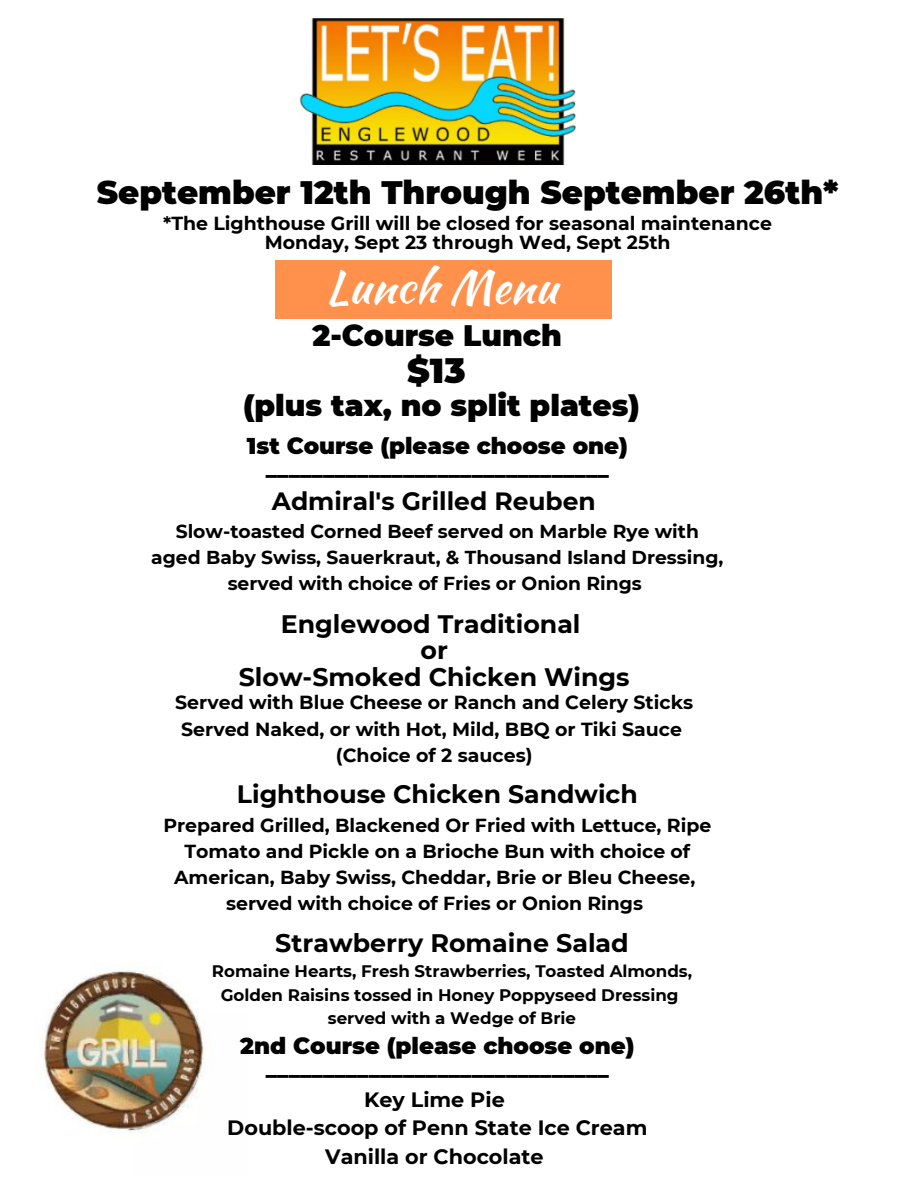
<style>
.page{position:relative;width:918px;height:1188px;background:#fff}
.page>*{position:absolute;margin:0;border:0;box-sizing:border-box;transform-origin:0 0}
.t1{font:45.45px "Kaushan Script";color:#fff}
.t2{font:900 34.5px "Montserrat";color:#000}
.t3{font:900 32.55px "Montserrat";color:#000}
.t4{font:900 29.55px "Montserrat";color:#000}
.t5{font:700 25.35px "Montserrat";color:#000}
.t6{font:700 25.2px/26.4px "Montserrat";color:#000;text-align:center}
.t7{font:700 24.9px "Montserrat";color:#000}
.t8{font:900 22.95px/21.6px "Montserrat";color:#000;text-align:center}
.t9{font:700 20.7px/28.8px "Montserrat";color:#000;text-align:center}
.t10{font:700 18.9px/26.2px "Montserrat";color:#000;text-align:center}
.t11{font:700 18.75px/26.1px "Montserrat";color:#000;text-align:center}
.t12{font:700 16.65px/23.2px "Montserrat";color:#000;text-align:center}
</style>
<div class="page">
<img style="left:299px;top:19px;width:277px;height:146px">
<img style="left:42px;top:970px;width:162px;height:162px">
<div style="left:275px;top:260px;width:337px;height:59px;background:#ff914d"></div>
<h3 class="t3" style="left:97px;top:173px;width:743px">September 12th Through September 26th*</h3>
<p class="t10" style="left:163px;top:213px;width:610px;line-height:19.5px">*The Lighthouse Grill will be closed for seasonal maintenance<br>Monday, Sept 23 through Wed, Sept 25th</p>
<h1 class="t1" style="left:326px;top:254px;width:233px">Lunch Menu</h1>
<h3 class="t4" style="left:312px;top:318px;width:251px">2-Course Lunch</h3>
<h2 class="t2" style="left:407px;top:349px;width:60px">$13</h2>
<h3 class="t4" style="left:243px;top:387px;width:398px">(plus tax, no split plates)</h3>
<p class="t8" style="left:247px;top:435px;width:383px">1st Course (please choose one) ______________________________</p>
<h3 class="t7" style="left:272px;top:486px;width:325px">Admiral's Grilled Reuben</h3>
<p class="t11" style="left:151px;top:518px;width:574px">Slow-toasted Corned Beef served on Marble Rye with aged Baby Swiss, Sauerkraut, &amp; Thousand Island Dressing, served with choice of Fries or Onion Rings</p>
<h3 class="t6" style="left:239px;top:611px;width:392px">Englewood Traditional<br>or<br>Slow-Smoked Chicken Wings</h3>
<p class="t10" style="left:175px;top:689px;width:519px">Served with Blue Cheese or Ranch and Celery Sticks<br>Served Naked, or with Hot, Mild, BBQ or Tiki Sauce (Choice of 2 sauces)</p>
<h3 class="t6" style="left:237px;top:781px;width:402px">Lighthouse Chicken Sandwich</h3>
<p class="t10" style="left:163px;top:812px;width:549px">Prepared Grilled, Blackened Or Fried with Lettuce, Ripe Tomato and Pickle on a Brioche Bun with choice of American, Baby Swiss, Cheddar, Brie or Bleu Cheese, served with choice of Fries or Onion Rings</p>
<h3 class="t5" style="left:275px;top:927px;width:355px">Strawberry Romaine Salad</h3>
<p class="t12" style="left:212px;top:960px;width:482px">Romaine Hearts, Fresh Strawberries, Toasted Almonds,<br>Golden Raisins tossed in Honey Poppyseed Dressing served with a Wedge of Brie</p>
<p class="t8" style="left:240px;top:1035px;width:396px">2nd Course (please choose one) ______________________________</p>
<p class="t9" style="left:227px;top:1085px;width:422px">Key Lime Pie<br>Double-scoop of Penn State Ice Cream<br>Vanilla or Chocolate</p>
</div>
